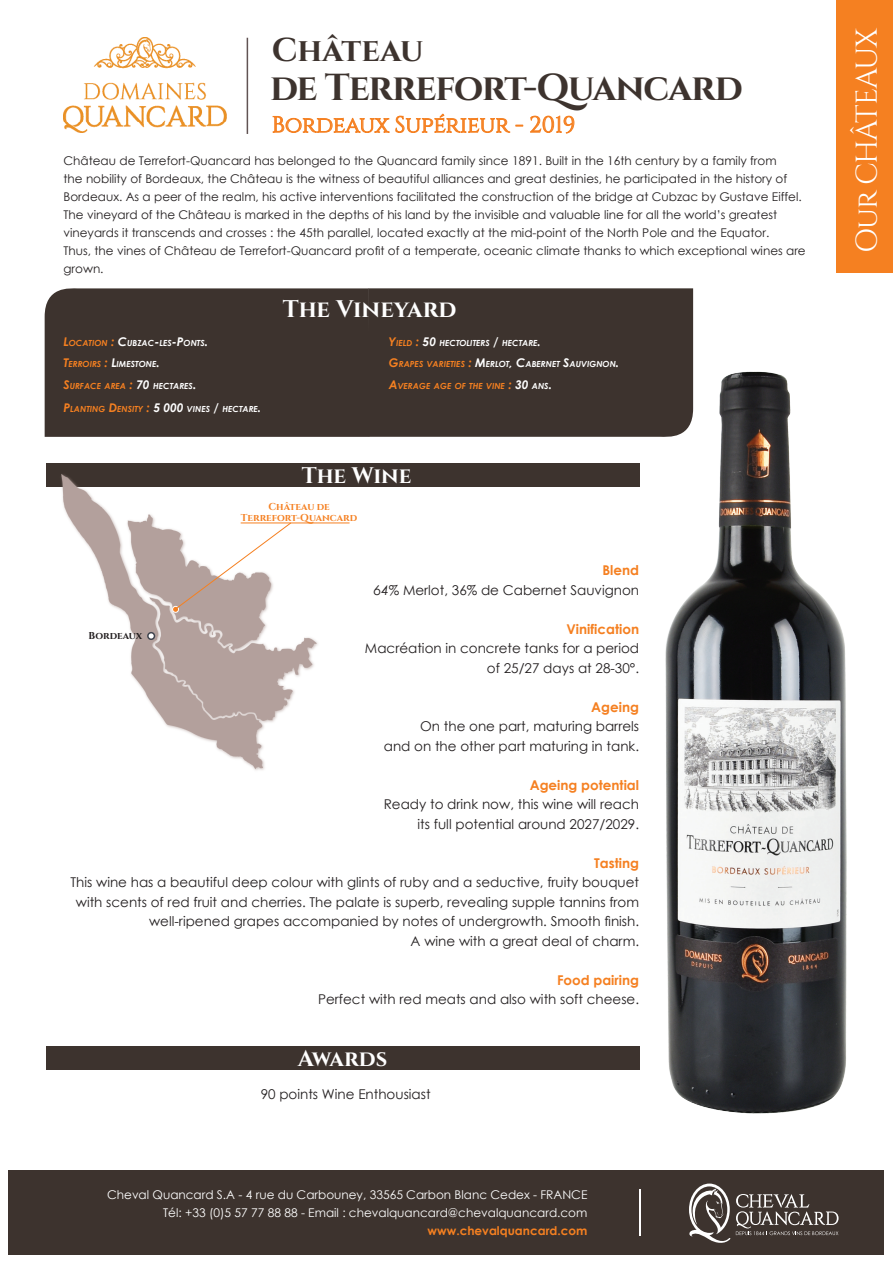
<style>
.page{position:relative;width:893px;height:1263px;background:#fff}
.page>*{position:absolute;margin:0;border:0;box-sizing:border-box;transform-origin:0 0}
.t1{font:700 37.5px "Cinzel";letter-spacing:-.035em;color:#3d332e}
.t2{font:700 33px "Cinzel";color:#3d332e}
.t3{font:30px "Cinzel";letter-spacing:-.04em;color:#fff}
.t4{font:700 24px "Cinzel";color:#fff}
.t5{font:22.5px "Cinzel";color:#f58021}
.t6{font:700 22.5px "Cinzel";color:#fff}
.t7{font:13.5px/19.5px "Century Gothic";color:#231f20;text-align:right}
.t8{font:700 13.5px "Century Gothic";color:#f58021}
.t9{font:12px/18px "Century Gothic";color:#231f20}
.t10{font:12px/18px "Century Gothic";color:#fff;text-align:right}
.t11{font:700 12px "Century Gothic";color:#f58021}
.t12{font:700 10.05px/10.5px "Cinzel";color:#f58021;text-align:center}
.t13{font:700 10.05px "Cinzel";color:#231f20}
.t14{font:italic 700 8.4px "Century Gothic";color:#fff}
.t15{font:italic 700 8.4px "Century Gothic";color:#f58021}
.s1{font-size:12px;color:#f58021}
.s2{color:#f58021}
.s3{font-size:12px}
.s4{font-size:12px;color:#fff}
.s5{color:#fff}
.s6{font-weight:700;color:#f58021}
.s7{font-style:italic}
</style>
<div class="page">
<div style="left:9px;top:1170px;width:875px;height:84px;background:#3d332e"></div>
<img style="left:64px;top:38px;width:163px;height:95px">
<hr style="left:247px;top:38px;width:1px;height:96px;background:#615353">
<svg style="left:272px;top:113px;width:252px;height:20px"></svg>
<svg style="left:530px;top:115px;width:45px;height:19px"></svg>
<div style="left:837px;top:0;width:56px;height:273px;background:#f58021"></div>
<div style="left:46px;top:464px;width:593px;height:23px;background:#3d332e"></div>
<div style="left:46px;top:1046px;width:593px;height:23px;background:#3d332e"></div>
<div style="left:369px;top:288px;width:324px;height:149px;background:#3d332e"></div>
<div style="left:45px;top:288px;width:324px;height:149px;background:#3d332e"></div>
<img style="left:58px;top:463px;width:264px;height:307px">
<div style="left:147px;top:632px;width:8px;height:8px;border:2px solid #40444e;border-radius:50%"></div>
<div style="left:172px;top:606px;width:7px;height:7px;border:1px solid #fff;border-radius:50%"></div>
<svg style="left:173px;top:522px;width:119px;height:90px"></svg>
<hr style="left:241px;top:523px;width:109px;height:1px;background:#f58021">
<img style="left:659px;top:353px;width:188px;height:761px">
<svg style="left:689px;top:1183px;width:41px;height:60px"></svg>
<svg style="left:736px;top:1194px;width:102px;height:41px"></svg>
<hr style="left:639px;top:1189px;width:1px;height:46px;background:#fff">
<h2 class="t2" style="left:272px;top:30px;width:153px">Château</h2>
<h1 class="t1" style="left:270px;top:64px;width:474px">de Terrefort-Quancard</h1>
<h3 class="t5" style="left:272px;top:112px;width:305px">Bordeaux Supérieur - 2019</h3>
<p class="t9" style="left:63px;top:151px;width:744px">Château de Terrefort-Quancard has belonged to the Quancard family since 1891. Built in the 16th century by a family from<br>the nobility of Bordeaux, the Château is the witness of beautiful alliances and great destinies, he participated in the history of Bordeaux. As a peer of the realm, his active interventions facilitated the construction of the bridge at Cubzac by Gustave Eiffel.<br>The vineyard of the Château is marked in the depths of his land by the invisible and valuable line for all the world’s greatest vineyards it transcends and crosses : the 45th parallel, located exactly at the mid-point of the North Pole and the Equator.<br>Thus, the vines of Château de Terrefort-Quancard profit of a temperate, oceanic climate thanks to which exceptional wines are grown.</p>
<p class="t14" style="left:63px;top:337px;width:146px"><span class="s1">L</span><span class="s2">OCATION</span> <span class="s1">:</span> <span class="s3">C</span>UBZAC<span class="s3">-</span>LES<span class="s3">-P</span>ONTS<span class="s3">.</span></p>
<p class="t15" style="left:63px;top:381px;width:134px"><span class="s3">S</span>URFACE AREA <span class="s3">:</span> <span class="s4">70</span> <span class="s5">HECTARES</span><span class="s4">.</span></p>
<p class="t15" style="left:63px;top:404px;width:199px"><span class="s3">P</span>LANTING <span class="s3">D</span>ENSITY <span class="s3">:</span> <span class="s4">5 000</span> <span class="s5">VINES</span> <span class="s4">/</span> <span class="s5">HECTARE</span><span class="s4">.</span></p>
<p class="t14" style="left:63px;top:358px;width:98px"><span class="s1">T</span><span class="s2">ERROIRS</span> <span class="s1">:</span> <span class="s3">L</span>IMESTONE<span class="s3">.</span></p>
<h3 class="t4" style="left:283px;top:295px;width:175px">The Vineyard</h3>
<p class="t14" style="left:389px;top:337px;width:154px"><span class="s1">Y</span><span class="s2">IELD</span> <span class="s1">:</span> <span class="s3">50</span> HECTOLITERS <span class="s3">/</span> HECTARE<span class="s3">.</span></p>
<p class="t14" style="left:389px;top:358px;width:232px"><span class="s1">G</span><span class="s2">RAPES VARIETIES</span> <span class="s1">:</span> <span class="s3">M</span>ERLOT<span class="s3">, C</span>ABERNET <span class="s3">S</span>AUVIGNON<span class="s3">.</span></p>
<p class="t15" style="left:389px;top:381px;width:165px"><span class="s3">A</span>VERAGE AGE OF THE VINE <span class="s3">:</span> <span class="s4">30</span> <span class="s5">ANS</span><span class="s4">.</span></p>
<h3 class="t6" style="left:302px;top:461px;width:111px">The Wine</h3>
<p class="t12" style="left:241px;top:501px;width:118px">Château de<br>Terrefort-Quancard</p>
<p class="t7" style="left:374px;top:560px;width:267px"><span class="s6">Blend<br></span><span class="s7">64</span>% Merlot, 36% de Cabernet Sauvignon</p>
<p class="t8" style="left:566px;top:620px;width:74px">Vinification</p>
<p class="t7" style="left:365px;top:638px;width:276px">Macréation in concrete tanks for a period of 25/27 days at 28-30°.</p>
<p class="t8" style="left:591px;top:698px;width:49px">Ageing</p>
<p class="t7" style="left:384px;top:716px;width:257px">On the one part, maturing barrels<br>and on the other part maturing in tank.</p>
<p class="t8" style="left:530px;top:776px;width:111px">Ageing potential</p>
<p class="t7" style="left:384px;top:794px;width:257px">Ready to drink now, this wine will reach its full potential around 2027/2029.</p>
<p class="t8" style="left:594px;top:854px;width:46px">Tasting</p>
<p class="t7" style="left:70px;top:872px;width:570px">This wine has a beautiful deep colour with glints of ruby and a seductive, fruity bouquet with scents of red fruit and cherries. The palate is superb, revealing supple tannins from well-ripened grapes accompanied by notes of undergrowth. Smooth finish.<br>A wine with a great deal of charm.</p>
<p class="t8" style="left:557px;top:971px;width:84px">Food pairing</p>
<p class="t7" style="left:318px;top:989px;width:322px">Perfect with red meats and also with soft cheese.</p>
<p class="t13" style="left:89px;top:630px;width:55px">Bordeaux</p>
<h3 class="t6" style="left:298px;top:1044px;width:91px">Awards</h3>
<p class="t7" style="left:261px;top:1084px;width:171px">90 points Wine Enthousiast</p>
<p class="t10" style="left:107px;top:1186px;width:482px">Cheval Quancard S.A - 4 rue du Carbouney, 33565 Carbon Blanc Cedex - FRANCE<br>Tél: +33 (0)5 57 77 88 88 - Email : chevalquancard@chevalquancard.com</p>
<p class="t11" style="left:428px;top:1223px;width:161px">www.chevalquancard.com</p>
<h3 class="t3" style="left:849px;top:253px;width:227px;rotate:-90deg">Our CHÂTEAUX</h3>
</div>
